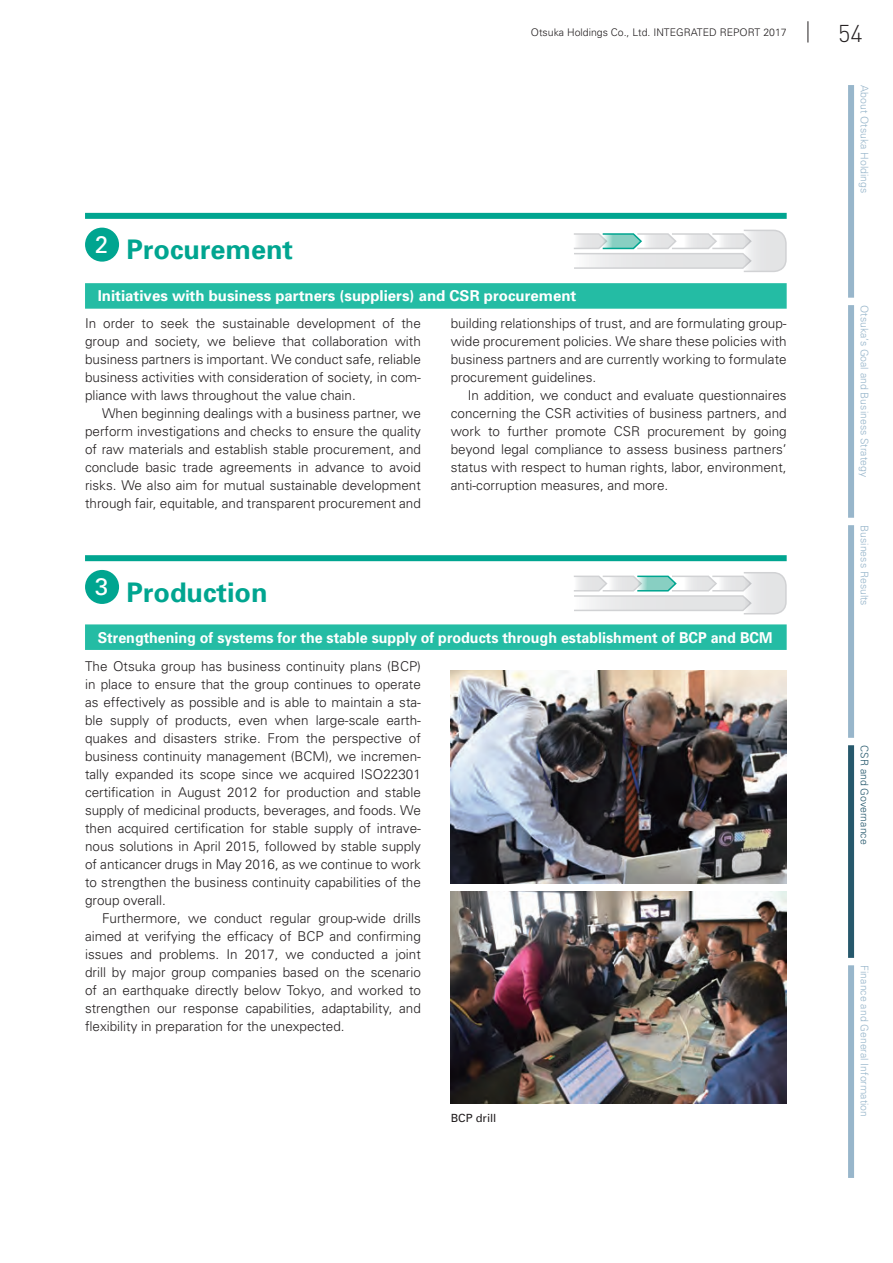
<style>
.page{position:relative;width:893px;height:1263px;background:#fff}
.page>*{position:absolute;margin:0;border:0;box-sizing:border-box;transform-origin:0 0}
.t1{font:700 27px "Univers";color:#00a590}
.t2{font:300 24px "DIN";color:#231f20}
.t3{font:700 15px "Univers";color:#fff;scale:.95 1}
.t4{font:700 15px "Univers";color:#fff}
.t5{font:300 13.5px/18px "Univers";color:#231f20;text-align:justify}
.t6{font:11.25px "Univers";color:#231f20}
.t7{font:300 10.5px "Univers";color:#98b6cb}
.t8{font:300 10.5px "Univers";color:#231f20}
.t9{font:300 10.5px "Univers";color:#26586c}
</style>
<div class="page">
<svg style="left:808px;top:21px;width:1px;height:22px"></svg>
<div style="left:85px;top:213px;width:702px;height:6px;background:#00a590"></div>
<div style="left:85px;top:228px;width:34px;height:34px;background:#00a590;border-radius:50%"></div>
<div style="left:85px;top:555px;width:702px;height:6px;background:#00a590"></div>
<div style="left:85px;top:570px;width:34px;height:34px;background:#00a590;border-radius:50%"></div>
<div style="left:85px;top:283px;width:702px;height:26px;background:#24bca4"></div>
<div style="left:85px;top:624px;width:702px;height:26px;background:#24bca4"></div>
<img style="left:451px;top:670px;width:336px;height:213px">
<img style="left:451px;top:892px;width:336px;height:212px">
<svg style="left:574px;top:229px;width:213px;height:43px"></svg>
<svg style="left:574px;top:572px;width:213px;height:43px"></svg>
<div style="left:848px;top:85px;width:6px;height:213px;background:#98b6cb"></div>
<div style="left:848px;top:305px;width:6px;height:213px;background:#98b6cb"></div>
<div style="left:848px;top:525px;width:6px;height:213px;background:#98b6cb"></div>
<div style="left:848px;top:745px;width:6px;height:213px;background:#26586c"></div>
<div style="left:848px;top:965px;width:6px;height:213px;background:#98b6cb"></div>
<p class="t8" style="left:531px;top:26px;width:257px">Otsuka Holdings Co., Ltd. INTEGRATED REPORT 2017</p>
<h2 class="t2" style="left:838px;top:19px;width:26px">54</h2>
<h1 class="t1" style="left:95px;top:233px;width:200px"><sup>2</sup> Procurement</h1>
<p class="t4" style="left:98px;top:287px;width:480px">Initiatives with business partners (suppliers) and CSR procurement</p>
<p class="t5" style="left:85px;top:315px;width:337px">In order to seek the sustainable development of the group and society, we believe that collaboration with business partners is important. We conduct safe, reliable business activities with consideration of society, in com&shy;pliance with laws throughout the value chain.</p>
<p class="t5" style="left:85px;top:405px;width:337px;text-indent:17px">When beginning dealings with a business partner, we perform investigations and checks to ensure the quality of raw materials and establish stable procurement, and conclude basic trade agreements in advance to avoid risks. We also aim for mutual sustainable development through fair, equitable, and transparent procurement and</p>
<p class="t5" style="left:451px;top:315px;width:337px">building relationships of trust, and are formulating group&shy;wide procurement policies. We share these policies with business partners and are currently working to formulate procurement guidelines.</p>
<p class="t5" style="left:451px;top:387px;width:337px;text-indent:17px">In addition, we conduct and evaluate questionnaires concerning the CSR activities of business partners, and work to further promote CSR procurement by going beyond legal compliance to assess business partners’ status with respect to human rights, labor, environment, anti-corruption measures, and more.</p>
<h1 class="t1" style="left:95px;top:576px;width:174px"><sup>3</sup> Production</h1>
<p class="t3" style="left:98px;top:628px;width:712px">Strengthening of systems for the stable supply of products through establishment of BCP and BCM</p>
<p class="t5" style="left:85px;top:657px;width:337px">The Otsuka group has business continuity plans (BCP) in place to ensure that the group continues to operate as effectively as possible and is able to maintain a sta&shy;ble supply of products, even when large-scale earth&shy;quakes and disasters strike. From the perspective of business continuity management (BCM), we incremen&shy;tally expanded its scope since we acquired ISO22301 certification in August 2012 for production and stable supply of medicinal products, beverages, and foods. We then acquired certification for stable supply of intrave&shy;nous solutions in April 2015, followed by stable supply of anticancer drugs in May 2016, as we continue to work to strengthen the business continuity capabilities of the group overall.</p>
<p class="t5" style="left:85px;top:909px;width:337px;text-indent:17px">Furthermore, we conduct regular group-wide drills aimed at verifying the efficacy of BCP and confirming issues and problems. In 2017, we conducted a joint drill by major group companies based on the scenario of an earthquake directly below Tokyo, and worked to strengthen our response capabilities, adaptability, and flexibility in preparation for the unexpected.</p>
<p class="t6" style="left:451px;top:1112px;width:47px">BCP drill</p>
<p class="t7" style="left:871px;top:85px;width:109px;rotate:90deg">About Otsuka Holdings</p>
<p class="t7" style="left:871px;top:305px;width:173px;rotate:90deg">Otsuka’s Goal and Business Strategy</p>
<p class="t7" style="left:871px;top:525px;width:82px;rotate:90deg">Business Results</p>
<p class="t9" style="left:871px;top:745px;width:101px;rotate:90deg">CSR and Governance</p>
<p class="t7" style="left:871px;top:965px;width:153px;rotate:90deg">Finance and General Information</p>
</div>
